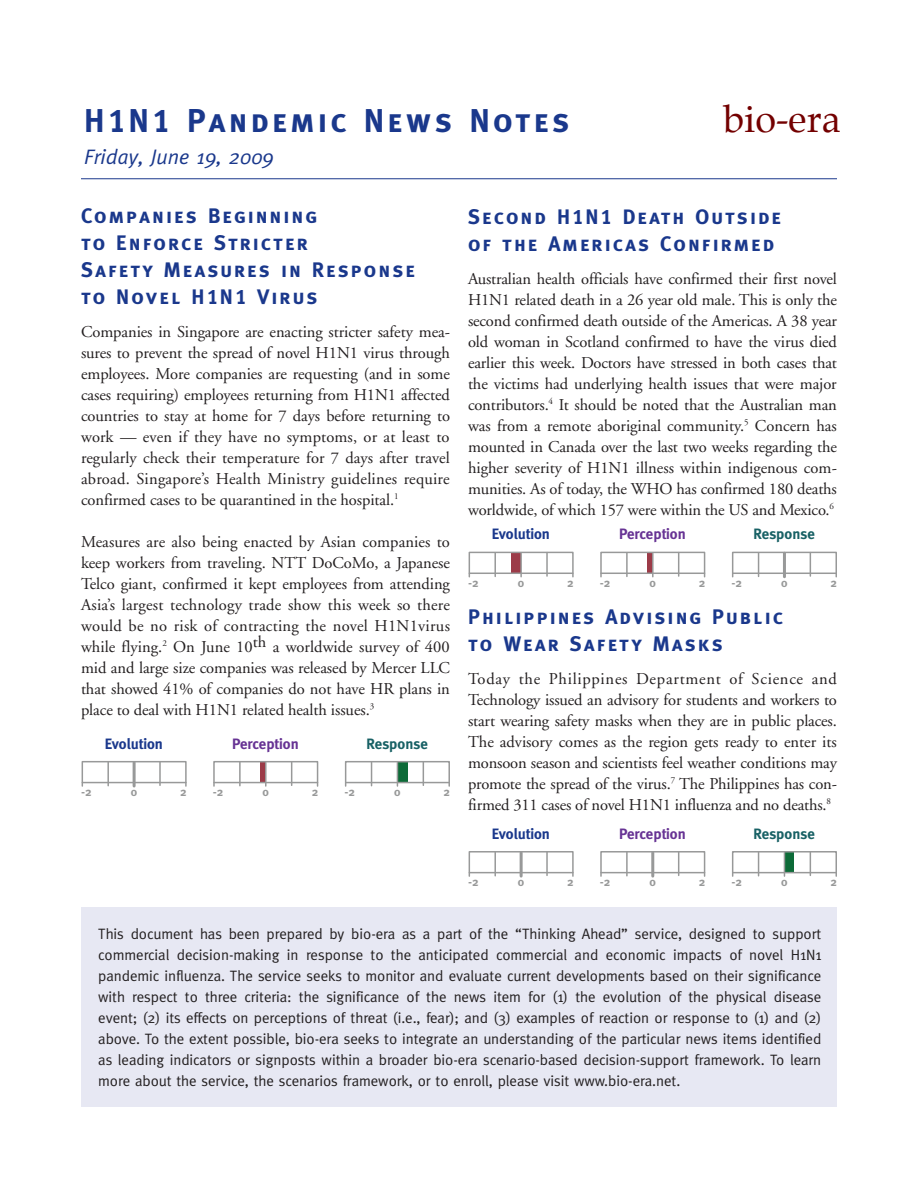
<style>
.page{position:relative;width:918px;height:1188px;background:#fff}
.page>*{position:absolute;margin:0;border:0;box-sizing:border-box;transform-origin:0 0}
.t1{font:37.8px "Palatino";color:#730000}
.t2{font:33px "Meta Bold Caps";letter-spacing:.095em;color:#1a388c}
.t3{font:21px/27px "Meta Bold Caps";letter-spacing:.095em;color:#1a388c}
.t4{font:italic 21px "Meta";color:#1a388c}
.t5{font:16.5px/21px "Adobe Garamond";letter-spacing:-.01em;color:#231f20;text-align:justify}
.t6{font:15px/21px "Meta";letter-spacing:-.005em;color:#231f20;text-align:justify}
.t7{font:700 15px "Meta";color:#673394}
.t8{font:700 15px "Meta";color:#1a388c}
.t9{font:700 15px "Meta";color:#186165}
.t10{font:700 12px "Meta";color:#989999}
</style>
<div class="page">
<hr style="left:81px;top:178px;width:756px;height:1px;background:#1a388c">
<div style="left:81px;top:907px;width:756px;height:200px;background:#e7e8f3"></div>
<div style="left:261px;top:762px;width:5px;height:21px;background:#9c3b48"></div>
<div style="left:398px;top:762px;width:10px;height:20px;background:#0d6b38"></div>
<hr style="left:346px;top:782px;width:103px;height:1px;background:#989999">
<div style="left:345px;top:761px;width:105px;height:26px;border:2px solid #989999"></div>
<svg style="left:397px;top:763px;width:1px;height:23px"></svg>
<svg style="left:423px;top:762px;width:1px;height:23px"></svg>
<svg style="left:371px;top:762px;width:1px;height:24px"></svg>
<hr style="left:214px;top:782px;width:104px;height:1px;background:#989999">
<div style="left:213px;top:761px;width:105px;height:26px;border:2px solid #989999"></div>
<hr style="left:265px;top:763px;width:2px;height:23px;background:#989999">
<svg style="left:291px;top:762px;width:1px;height:23px"></svg>
<hr style="left:239px;top:762px;width:2px;height:24px;background:#989999">
<hr style="left:82px;top:782px;width:104px;height:1px;background:#989999">
<div style="left:82px;top:761px;width:105px;height:26px;border:2px solid #989999"></div>
<hr style="left:133px;top:763px;width:3px;height:23px;background:#989999">
<hr style="left:159px;top:762px;width:2px;height:23px;background:#989999">
<hr style="left:107px;top:762px;width:2px;height:24px;background:#989999">
<div style="left:648px;top:553px;width:5px;height:20px;background:#9c3b48"></div>
<div style="left:511px;top:552px;width:10px;height:21px;background:#9c3b48"></div>
<hr style="left:733px;top:573px;width:103px;height:1px;background:#989999">
<div style="left:732px;top:552px;width:105px;height:26px;border:2px solid #989999"></div>
<hr style="left:783px;top:553px;width:3px;height:24px;background:#989999">
<svg style="left:810px;top:553px;width:1px;height:23px"></svg>
<svg style="left:758px;top:553px;width:1px;height:23px"></svg>
<hr style="left:601px;top:573px;width:104px;height:1px;background:#989999">
<div style="left:600px;top:552px;width:105px;height:26px;border:2px solid #989999"></div>
<hr style="left:652px;top:553px;width:2px;height:24px;background:#989999">
<svg style="left:678px;top:553px;width:1px;height:23px"></svg>
<hr style="left:626px;top:553px;width:2px;height:23px;background:#989999">
<hr style="left:469px;top:573px;width:104px;height:1px;background:#989999">
<div style="left:469px;top:552px;width:105px;height:26px;border:2px solid #989999"></div>
<hr style="left:520px;top:553px;width:2px;height:24px;background:#989999">
<hr style="left:546px;top:553px;width:2px;height:23px;background:#989999">
<hr style="left:494px;top:553px;width:2px;height:23px;background:#989999">
<div style="left:784px;top:852px;width:10px;height:20px;background:#0d6b38"></div>
<hr style="left:733px;top:872px;width:103px;height:1px;background:#989999">
<div style="left:732px;top:851px;width:105px;height:26px;border:2px solid #989999"></div>
<svg style="left:784px;top:853px;width:1px;height:23px"></svg>
<svg style="left:810px;top:852px;width:1px;height:23px"></svg>
<svg style="left:758px;top:852px;width:1px;height:24px"></svg>
<hr style="left:601px;top:872px;width:104px;height:1px;background:#989999">
<div style="left:600px;top:851px;width:105px;height:26px;border:2px solid #989999"></div>
<hr style="left:651px;top:853px;width:3px;height:23px;background:#989999">
<svg style="left:678px;top:852px;width:1px;height:23px"></svg>
<hr style="left:626px;top:852px;width:2px;height:24px;background:#989999">
<hr style="left:469px;top:872px;width:104px;height:1px;background:#989999">
<div style="left:469px;top:851px;width:105px;height:26px;border:2px solid #989999"></div>
<hr style="left:520px;top:853px;width:3px;height:23px;background:#989999">
<hr style="left:546px;top:852px;width:2px;height:23px;background:#989999">
<hr style="left:494px;top:852px;width:2px;height:24px;background:#989999">
<p class="t2" style="left:84px;top:102px;width:487px">H1N1 Pandemic News Notes</p>
<p class="t4" style="left:84px;top:144px;width:191px">Friday, June 19, 2009</p>
<p class="t1" style="left:723px;top:94px;width:119px">bio-era</p>
<p class="t3" style="left:81px;top:202px;width:336px">Companies Beginning<br>to Enforce Stricter<br>Safety Measures in Response to Novel H1N1 Virus</p>
<p class="t5" style="left:81px;top:322px;width:371px">Companies in Singapore are enacting stricter safety mea&shy;sures to prevent the spread of novel H1N1 virus through employees. More companies are requesting (and in some cases requiring) employees returning from H1N1 affected countries to stay at home for 7 days before returning to work — even if they have no symptoms, or at least to regularly check their temperature for 7 days after travel abroad. Singapore’s Health Ministry guidelines require confirmed cases to be quarantined in the hospital.<sup>1</sup></p>
<p class="t5" style="left:81px;top:532px;width:371px">Measures are also being enacted by Asian companies to keep workers from traveling. NTT DoCoMo, a Japanese Telco giant, confirmed it kept employees from attending Asia’s largest technology trade show this week so there would be no risk of contracting the novel H1N1virus while flying.<sup>2</sup> On June 10th a worldwide survey of 400 mid and large size companies was released by Mercer LLC that showed 41% of companies do not have HR plans in place to deal with H1N1 related health issues.<sup>3</sup></p>
<p class="t8" style="left:105px;top:735px;width:60px">Evolution</p>
<p class="t10" style="left:81px;top:785px;width:12px">-2</p>
<p class="t10" style="left:131px;top:785px;width:8px">0</p>
<p class="t10" style="left:180px;top:785px;width:8px">2</p>
<p class="t7" style="left:232px;top:735px;width:68px">Perception</p>
<p class="t10" style="left:213px;top:785px;width:12px">-2</p>
<p class="t10" style="left:262px;top:785px;width:8px">0</p>
<p class="t10" style="left:312px;top:785px;width:8px">2</p>
<p class="t9" style="left:366px;top:735px;width:63px">Response</p>
<p class="t10" style="left:344px;top:785px;width:12px">-2</p>
<p class="t10" style="left:394px;top:785px;width:8px">0</p>
<p class="t10" style="left:444px;top:785px;width:8px">2</p>
<p class="t3" style="left:468px;top:203px;width:315px">Second H1N1 Death Outside of the Americas Confirmed</p>
<p class="t5" style="left:468px;top:268px;width:371px">Australian health officials have confirmed their first novel H1N1 related death in a 26 year old male. This is only the second confirmed death outside of the Americas. A 38 year old woman in Scotland confirmed to have the virus died earlier this week. Doctors have stressed in both cases that the victims had underlying health issues that were major contributors.<sup>4</sup> It should be noted that the Australian man was from a remote aboriginal community.<sup>5</sup> Concern has mounted in Canada over the last two weeks regarding the higher severity of H1N1 illness within indigenous com&shy;munities. As of today, the WHO has confirmed 180 deaths worldwide, of which 157 were within the US and Mexico.<sup>6</sup></p>
<p class="t8" style="left:492px;top:526px;width:60px">Evolution</p>
<p class="t10" style="left:468px;top:576px;width:12px">-2</p>
<p class="t10" style="left:518px;top:576px;width:8px">0</p>
<p class="t10" style="left:567px;top:576px;width:8px">2</p>
<p class="t7" style="left:619px;top:526px;width:68px">Perception</p>
<p class="t10" style="left:600px;top:576px;width:12px">-2</p>
<p class="t10" style="left:649px;top:576px;width:8px">0</p>
<p class="t10" style="left:699px;top:576px;width:8px">2</p>
<p class="t9" style="left:753px;top:526px;width:63px">Response</p>
<p class="t10" style="left:731px;top:576px;width:12px">-2</p>
<p class="t10" style="left:781px;top:576px;width:8px">0</p>
<p class="t10" style="left:831px;top:576px;width:8px">2</p>
<p class="t3" style="left:468px;top:603px;width:317px">Philippines Advising Public to Wear Safety Masks</p>
<p class="t5" style="left:468px;top:669px;width:370px">Today the Philippines Department of Science and Technology issued an advisory for students and workers to start wearing safety masks when they are in public places.<br>The advisory comes as the region gets ready to enter its monsoon season and scientists feel weather conditions may promote the spread of the virus.<sup>7</sup> The Philippines has con&shy;firmed 311 cases of novel H1N1 influenza and no deaths.<sup>8</sup></p>
<p class="t8" style="left:492px;top:825px;width:60px">Evolution</p>
<p class="t10" style="left:468px;top:875px;width:12px">-2</p>
<p class="t10" style="left:518px;top:875px;width:8px">0</p>
<p class="t10" style="left:567px;top:875px;width:8px">2</p>
<p class="t7" style="left:619px;top:825px;width:68px">Perception</p>
<p class="t10" style="left:600px;top:875px;width:12px">-2</p>
<p class="t10" style="left:649px;top:875px;width:8px">0</p>
<p class="t10" style="left:699px;top:875px;width:8px">2</p>
<p class="t9" style="left:753px;top:825px;width:63px">Response</p>
<p class="t10" style="left:731px;top:875px;width:12px">-2</p>
<p class="t10" style="left:781px;top:875px;width:8px">0</p>
<p class="t10" style="left:831px;top:875px;width:8px">2</p>
<p class="t6" style="left:98px;top:923px;width:725px">This document has been prepared by bio-era as a part of the “Thinking Ahead” service, designed to support commercial decision-making in response to the anticipated commercial and economic impacts of novel H1N1 pandemic influenza. The service seeks to monitor and evaluate current developments based on their significance with respect to three criteria: the significance of the news item for (1) the evolution of the physical disease event; (2) its effects on perceptions of threat (i.e., fear); and (3) examples of reaction or response to (1) and (2) above. To the extent possible, bio-era seeks to integrate an understanding of the particular news items identified as leading indicators or signposts within a broader bio-era scenario-based decision-support framework. To learn more about the service, the scenarios framework, or to enroll, please visit www.bio-era.net.</p>
</div>
